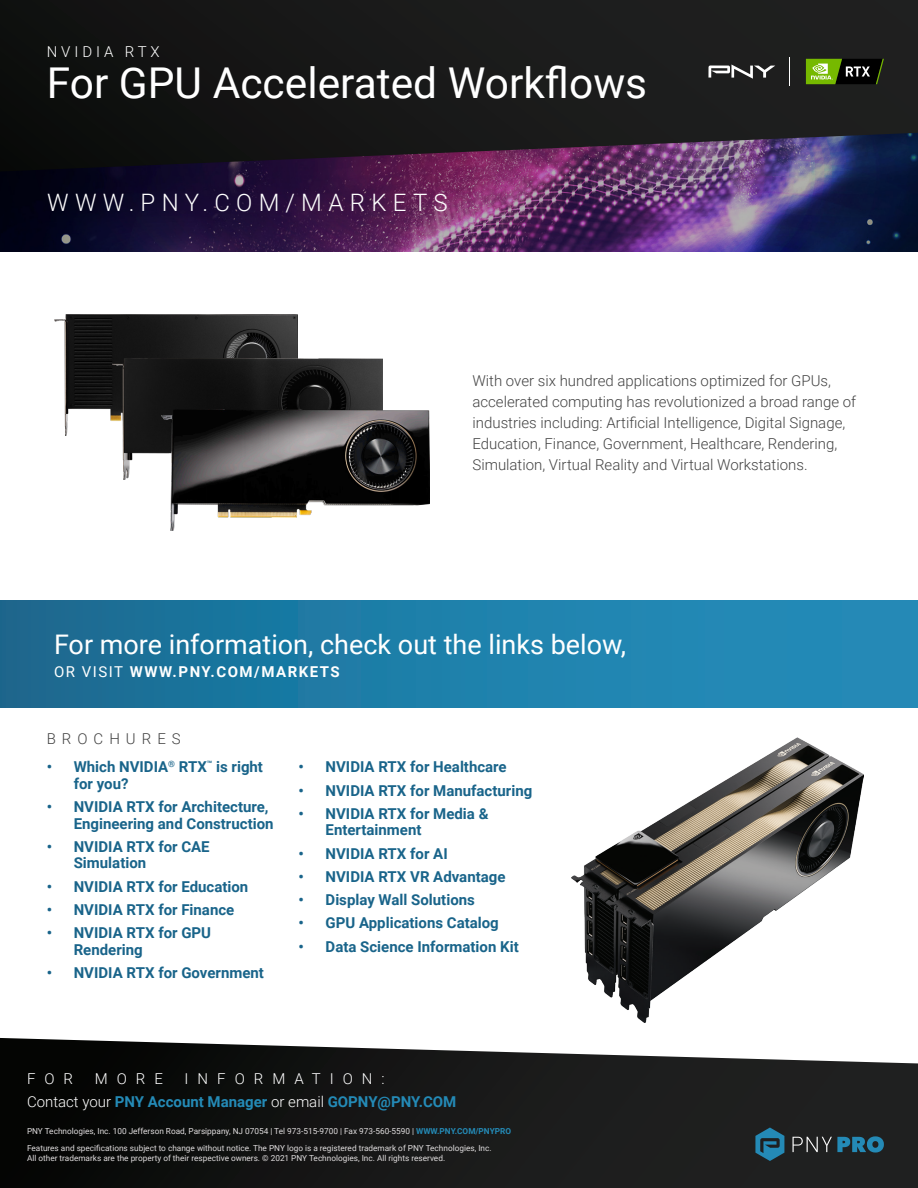
<style>
.page{position:relative;width:918px;height:1188px;background:#fff}
.page>*{position:absolute;margin:0;border:0;box-sizing:border-box;transform-origin:0 0}
.t1{font:42.45px "Roboto";color:#fff}
.t2{font:27px "Roboto";color:#fff}
.t3{font:300 24px "Roboto";letter-spacing:.265em;color:#fff}
.t4{font:700 15px/16.5px "Roboto";color:#19648a}
.t5{font:300 15px/21px "Roboto";color:#434343}
.t6{font:700 15px "Roboto";color:#248ab6}
.t7{font:700 15px "Roboto";letter-spacing:.1em;color:#fff}
.t8{font:300 15px "Roboto";letter-spacing:.6em;color:#fff}
.t9{font:300 15px "Roboto";letter-spacing:.26em;color:#fff}
.t10{font:300 15px "Roboto";letter-spacing:.4em;color:#434343}
.t11{font:8.25px "Roboto";color:#dfdcdd}
.s1{font-weight:400}
.s2{font-weight:300;color:#fff}
.s3{font-weight:700;color:#248ab6}
</style>
<div class="page">
<img style="left:0;top:172px;width:918px;height:80px">
<div style="left:0;top:601px;width:918px;height:106px;background:linear-gradient(to right,#1a6c92,#2490be)"></div>
<svg style="left:0;top:0;width:918px;height:172px;background:#1e1b20"></svg>
<svg style="left:0;top:1038px;width:918px;height:150px;background:#292929"></svg>
<svg style="left:793px;top:1136px;width:91px;height:17px;background:#315260"></svg>
<svg style="left:755px;top:1128px;width:29px;height:33px"></svg>
<img style="left:572px;top:738px;width:292px;height:285px">
<svg style="left:789px;top:57px;width:1px;height:29px"></svg>
<svg style="left:806px;top:59px;width:78px;height:25px;background:#4d6622"></svg>
<svg style="left:708px;top:64px;width:67px;height:15px"></svg>
<img style="left:54px;top:315px;width:243px;height:121px">
<img style="left:112px;top:358px;width:271px;height:122px">
<img style="left:161px;top:409px;width:268px;height:122px">
<p class="t9" style="left:47px;top:41px;width:115px">NVIDIA RTX</p>
<p class="t1" style="left:47px;top:53px;width:602px">For GPU Accelerated Workflows</p>
<p class="t3" style="left:47px;top:186px;width:402px">WWW.PNY.COM/MARKETS</p>
<p class="t5" style="left:472px;top:370px;width:385px">With over six hundred applications optimized for GPUs, accelerated computing has revolutionized a broad range of industries including: Artificial Intelligence, Digital Signage, Education, Finance, Government, Healthcare, Rendering, Simulation, Virtual Reality and Virtual Workstations.</p>
<p class="t2" style="left:54px;top:626px;width:574px">For more information, check out the links below,</p>
<p class="t7" style="left:54px;top:661px;width:287px"><span class="s1">OR VISIT</span> WWW.PNY.COM/MARKETS</p>
<p class="t10" style="left:47px;top:729px;width:136px">BROCHURES</p>
<p class="t4" style="left:74px;top:758px;width:191px;text-indent:-27px">• Which NVIDIA<sup>®</sup> RTX<sup>™</sup> is right for you?</p>
<p class="t4" style="left:74px;top:798px;width:201px;text-indent:-27px">• NVIDIA RTX for Architecture,<br>Engineering and Construction</p>
<p class="t4" style="left:74px;top:838px;width:138px;text-indent:-27px">• NVIDIA RTX for CAE<br>Simulation</p>
<p class="t4" style="left:47px;top:878px;width:203px">• NVIDIA RTX for Education</p>
<p class="t4" style="left:47px;top:901px;width:189px">• NVIDIA RTX for Finance</p>
<p class="t4" style="left:74px;top:924px;width:139px;text-indent:-27px">• NVIDIA RTX for GPU<br>Rendering</p>
<p class="t4" style="left:47px;top:964px;width:219px">• NVIDIA RTX for Government</p>
<p class="t4" style="left:299px;top:758px;width:210px">• NVIDIA RTX for Healthcare</p>
<p class="t4" style="left:299px;top:782px;width:235px">• NVIDIA RTX for Manufacturing</p>
<p class="t4" style="left:326px;top:805px;width:164px;text-indent:-27px">• NVIDIA RTX for Media &amp;<br>Entertainment</p>
<p class="t4" style="left:299px;top:845px;width:151px">• NVIDIA RTX for AI</p>
<p class="t4" style="left:299px;top:868px;width:208px">• NVIDIA RTX VR Advantage</p>
<p class="t4" style="left:299px;top:891px;width:178px">• Display Wall Solutions</p>
<p class="t4" style="left:299px;top:914px;width:202px">• GPU Applications Catalog</p>
<p class="t4" style="left:299px;top:938px;width:222px">• Data Science Information Kit</p>
<p class="t8" style="left:27px;top:1068px;width:48px">FOR</p>
<p class="t8" style="left:95px;top:1068px;width:70px">MORE</p>
<p class="t8" style="left:185px;top:1068px;width:202px">INFORMATION:</p>
<p class="t6" style="left:27px;top:1092px;width:431px"><span class="s2">Contact your</span> PNY Account Manager <span class="s2">or email</span> GOPNY@PNY.COM</p>
<p class="t11" style="left:27px;top:1126px;width:486px">PNY Technologies, Inc. 100 Jefferson Road, Parsippany, NJ 07054 | Tel 973-515-9700 | Fax 973-560-5590 | <span class="s3">WWW.PNY.COM/PNYPRO</span></p>
<p class="t11" style="left:27px;top:1142px;width:466px">Features and specifications subject to change without notice. The PNY logo is a registered trademark of PNY Technologies, Inc.</p>
<p class="t11" style="left:27px;top:1152px;width:420px">All other trademarks are the property of their respective owners. © 2021 PNY Technologies, Inc. All rights reserved.</p>
</div>
